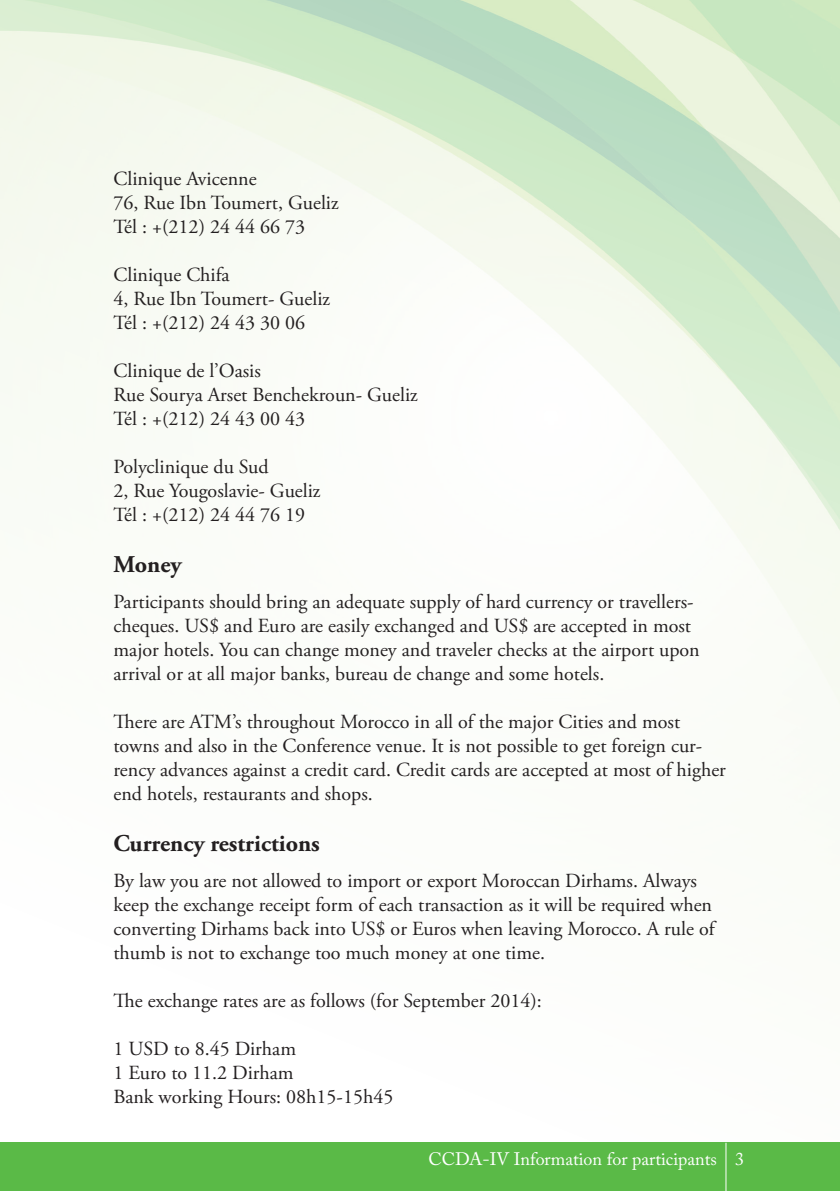
<style>
.page{position:relative;width:840px;height:1191px;background:#fff}
.page>*{position:absolute;margin:0;border:0;box-sizing:border-box;transform-origin:0 0}
.t1{font:700 24px "Adobe Garamond Pro";color:#231f20}
.t2{font:20px/24px "Adobe Garamond Pro";color:#231f20}
.t3{font:18px "Adobe Caslon Pro";color:#fff}
</style>
<div class="page">
<img style="left:0;top:0;width:839px;height:703px">
<div style="left:0;top:1142px;width:839px;height:49px;background:#5aba47"></div>
<hr style="left:725px;top:1142px;width:1px;height:49px;background:#fff">
<p class="t2" style="left:113px;top:167px;width:226px">Clinique Avicenne<br>76, Rue Ibn Toumert, Gueliz<br>Tél : +(212) 24 44 66 73</p>
<p class="t2" style="left:113px;top:263px;width:218px">Clinique Chifa<br>4, Rue Ibn Toumert- Gueliz<br>Tél : +(212) 24 43 30 06</p>
<p class="t2" style="left:113px;top:359px;width:305px">Clinique de l’Oasis<br>Rue Sourya Arset Benchekroun- Gueliz<br>Tél : +(212) 24 43 00 43</p>
<p class="t2" style="left:113px;top:455px;width:208px">Polyclinique du Sud<br>2, Rue Yougoslavie- Gueliz<br>Tél : +(212) 24 44 76 19</p>
<p class="t1" style="left:113px;top:550px;width:70px">Money</p>
<p class="t2" style="left:113px;top:590px;width:587px">Participants should bring an adequate supply of hard currency or travellers&shy;cheques. US$ and Euro are easily exchanged and US$ are accepted in most major hotels. You can change money and traveler checks at the airport upon arrival or at all major banks, bureau de change and some hotels.</p>
<p class="t2" style="left:113px;top:710px;width:613px">There are ATM’s throughout Morocco in all of the major Cities and most towns and also in the Conference venue. It is not possible to get foreign cur&shy;rency advances against a credit card. Credit cards are accepted at most of higher end hotels, restaurants and shops.</p>
<p class="t1" style="left:113px;top:829px;width:208px">Currency restrictions</p>
<p class="t2" style="left:113px;top:869px;width:602px">By law you are not allowed to import or export Moroccan Dirhams. Always keep the exchange receipt form of each transaction as it will be required when converting Dirhams back into US$ or Euros when leaving Morocco. A rule of thumb is not to exchange too much money at one time.</p>
<p class="t2" style="left:113px;top:989px;width:429px">The exchange rates are as follows (for September 2014):</p>
<p class="t2" style="left:113px;top:1037px;width:281px">1 USD to 8.45 Dirham<br>1 Euro to 11.2 Dirham<br>Bank working Hours: 08h15-15h45</p>
<p class="t3" style="left:428px;top:1148px;width:317px">CCDA-IV Information for participants<sup>3</sup> 3</p>
</div>
